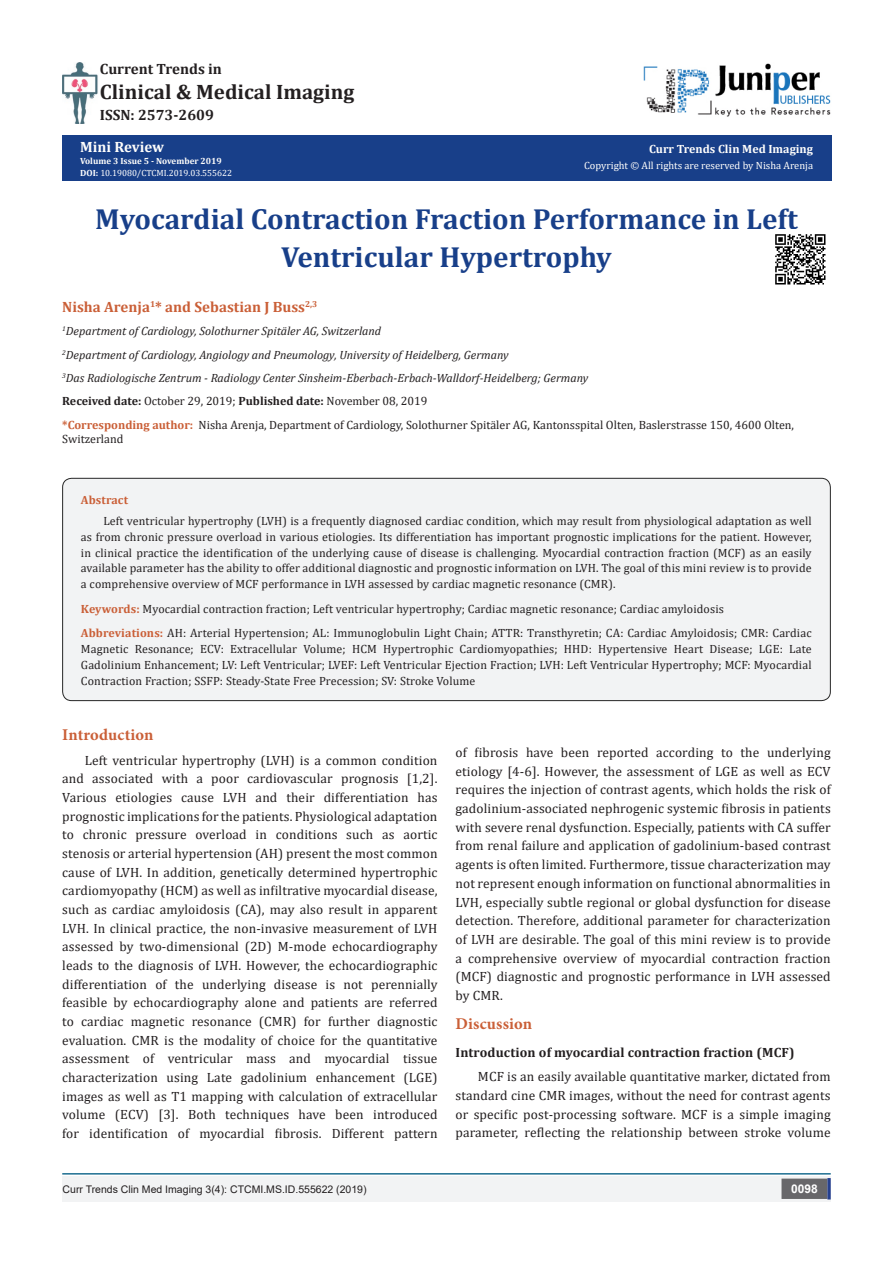
<style>
.page{position:relative;width:893px;height:1263px;background:#fff}
.page>*{position:absolute;margin:0;border:0;box-sizing:border-box;transform-origin:0 0}
.t1{font:700 29.1px/37.3px "Cambria";color:#183f89;text-align:center}
.t2{font:700 20.85px "Cambria";color:#231f20}
.t3{font:700 16.5px "Minion Pro";letter-spacing:.01em;color:#ca5f37}
.t4{font:700 15px "Cambria";color:#ca5f37}
.t5{font:700 15px "Cambria";color:#231f20}
.t6{font:700 15px "Cambria";color:#fffefc}
.t7{font:13.5px/18.8px "Cambria";letter-spacing:.01em;color:#231f20;text-align:justify}
.t8{font:700 13.5px "Cambria";letter-spacing:.01em;color:#231f20}
.t9{font:12px/15.8px "Cambria";color:#231f20;text-align:justify}
.t10{font:italic 12px "Cambria";color:#231f20}
.t11{font:700 12px "Cambria";color:#fffefc}
.t12{font:700 12px "Cambria";letter-spacing:.01em;color:#ca5f37}
.t13{font:700 12px "Arial";color:#fff}
.t14{font:10.5px "Arial";color:#231f20}
.t15{font:10.5px "Cambria";color:#fffefc}
.t16{font:9px "Cambria";color:#fff}
.t17{font:700 9px "Cambria";color:#fffefc}
.s1{font-weight:700}
.s2{font-weight:700;color:#ca5f37}
</style>
<div class="page">
<div style="left:62px;top:135px;width:769px;height:45px;background:#183f89"></div>
<hr style="left:62px;top:1173px;width:769px;height:1px;background:#1c6d90">
<div style="left:63px;top:1176px;width:440px;height:25px;background:#f2f3f4"></div>
<div style="left:503px;top:1176px;width:328px;height:25px;background:#f2f3f4"></div>
<div style="left:782px;top:1179px;width:45px;height:19px;background:#68676a"></div>
<div style="left:781px;top:1178px;width:46px;height:21px;border:2px solid #68676a"></div>
<svg style="left:827px;top:1178px;width:4px;height:21px"></svg>
<img style="left:643px;top:63px;width:188px;height:54px">
<img style="left:63px;top:62px;width:35px;height:61px">
<div style="left:63px;top:478px;width:767px;height:223px;background:#f2f3f4;border-radius:9px"></div>
<div style="left:62px;top:478px;width:769px;height:223px;border:1px solid #262626;border-radius:9px"></div>
<img style="left:775px;top:234px;width:51px;height:51px">
<p class="t5" style="left:100px;top:58px;width:124px">Current Trends in</p>
<p class="t2" style="left:100px;top:77px;width:256px">Clinical &amp; Medical Imaging</p>
<p class="t5" style="left:100px;top:104px;width:115px">ISSN: 2573-2609</p>
<p class="t6" style="left:80px;top:136px;width:85px">Mini Review</p>
<p class="t17" style="left:80px;top:154px;width:143px">Volume 3 Issue 5 - November 2019</p>
<p class="t16" style="left:80px;top:167px;width:153px"><span class="s1">DOI:</span> 10.19080/CTCMI.2019.03.555622</p>
<p class="t11" style="left:649px;top:141px;width:165px">Curr Trends Clin Med Imaging</p>
<p class="t15" style="left:584px;top:159px;width:230px">Copyright © All rights are reserved by Nisha Arenja</p>
<p class="t1" style="left:95px;top:200px;width:704px">Myocardial Contraction Fraction Performance in Left<br>Ventricular Hypertrophy</p>
<p class="t4" style="left:62px;top:296px;width:257px">Nisha Arenja<sup>1</sup>* and Sebastian J Buss<sup>2,3</sup></p>
<p class="t10" style="left:62px;top:323px;width:320px"><sup>1</sup>Department of Cardiology, Solothurner Spitäler AG, Switzerland</p>
<p class="t10" style="left:62px;top:346px;width:448px"><sup>2</sup>Department of Cardiology, Angiology and Pneumology, University of Heidelberg, Germany</p>
<p class="t10" style="left:62px;top:369px;width:528px"><sup>3</sup>Das Radiologische Zentrum - Radiology Center Sinsheim-Eberbach-Erbach-Walldorf-Heidelberg; Germany</p>
<p class="t9" style="left:62px;top:393px;width:367px"><span class="s1">Received date:</span> October 29, 2019; <span class="s1">Published date:</span> November 08, 2019</p>
<p class="t9" style="left:62px;top:417px;width:733px;line-height:14.4px"><span class="s2">*Corresponding author:</span> Nisha Arenja, Department of Cardiology, Solothurner Spitäler AG, Kantonsspital Olten, Baslerstrasse 150, 4600 Olten,<br>Switzerland</p>
<p class="t12" style="left:81px;top:491px;width:49px">Abstract</p>
<p class="t9" style="left:81px;top:513px;width:732px;text-indent:22px">Left ventricular hypertrophy (LVH) is a frequently diagnosed cardiac condition, which may result from physiological adaptation as well as from chronic pressure overload in various etiologies. Its differentiation has important prognostic implications for the patient. However, in clinical practice the identification of the underlying cause of disease is challenging. Myocardial contraction fraction (MCF) as an easily available parameter has the ability to offer additional diagnostic and prognostic information on LVH. The goal of this mini review is to provide a comprehensive overview of MCF performance in LVH assessed by cardiac magnetic resonance (CMR).</p>
<p class="t9" style="left:81px;top:601px;width:644px"><span class="s2">Keywords:</span> Myocardial contraction fraction; Left ventricular hypertrophy; Cardiac magnetic resonance; Cardiac amyloidosis</p>
<p class="t9" style="left:81px;top:625px;width:732px"><span class="s2">Abbreviations:</span> AH: Arterial Hypertension; AL: Immunoglobulin Light Chain; ATTR: Transthyretin; CA: Cardiac Amyloidosis; CMR: Cardiac Magnetic Resonance; ECV: Extracellular Volume; HCM Hypertrophic Cardiomyopathies; HHD: Hypertensive Heart Disease; LGE: Late Gadolinium Enhancement; LV: Left Ventricular; LVEF: Left Ventricular Ejection Fraction; LVH: Left Ventricular Hypertrophy; MCF: Myocardial Contraction Fraction; SSFP: Steady-State Free Precession; SV: Stroke Volume</p>
<p class="t3" style="left:62px;top:723px;width:93px">Introduction</p>
<p class="t7" style="left:62px;top:750px;width:377px;text-indent:22px">Left ventricular hypertrophy (LVH) is a common condition and associated with a poor cardiovascular prognosis [1,2].<br>Various etiologies cause LVH and their differentiation has prognostic implications for the patients. Physiological adaptation to chronic pressure overload in conditions such as aortic stenosis or arterial hypertension (AH) present the most common cause of LVH. In addition, genetically determined hypertrophic cardiomyopathy (HCM) as well as infiltrative myocardial disease, such as cardiac amyloidosis (CA), may also result in apparent LVH. In clinical practice, the non-invasive measurement of LVH assessed by two-dimensional (2D) M-mode echocardiography leads to the diagnosis of LVH. However, the echocardiographic differentiation of the underlying disease is not perennially feasible by echocardiography alone and patients are referred to cardiac magnetic resonance (CMR) for further diagnostic evaluation. CMR is the modality of choice for the quantitative assessment of ventricular mass and myocardial tissue characterization using Late gadolinium enhancement (LGE) images as well as T1 mapping with calculation of extracellular volume (ECV) [3]. Both techniques have been introduced for identification of myocardial fibrosis. Different pattern</p>
<p class="t7" style="left:455px;top:743px;width:377px">of fibrosis have been reported according to the underlying etiology [4-6]. However, the assessment of LGE as well as ECV requires the injection of contrast agents, which holds the risk of gadolinium-associated nephrogenic systemic fibrosis in patients with severe renal dysfunction. Especially, patients with CA suffer from renal failure and application of gadolinium-based contrast agents is often limited. Furthermore, tissue characterization may not represent enough information on functional abnormalities in LVH, especially subtle regional or global dysfunction for disease detection. Therefore, additional parameter for characterization of LVH are desirable. The goal of this mini review is to provide a comprehensive overview of myocardial contraction fraction (MCF) diagnostic and prognostic performance in LVH assessed by CMR.</p>
<p class="t3" style="left:455px;top:1012px;width:78px">Discussion</p>
<p class="t8" style="left:455px;top:1042px;width:341px">Introduction of myocardial contraction fraction (MCF)</p>
<p class="t7" style="left:455px;top:1067px;width:377px;text-indent:22px">MCF is an easily available quantitative marker, dictated from standard cine CMR images, without the need for contrast agents or specific post-processing software. MCF is a simple imaging parameter, reflecting the relationship between stroke volume</p>
<p class="t14" style="left:63px;top:1182px;width:306px">Curr Trends Clin Med Imaging 3(4): CTCMI.MS.ID.555622 (2019)</p>
<p class="t13" style="left:791px;top:1180px;width:28px">0098</p>
</div>
